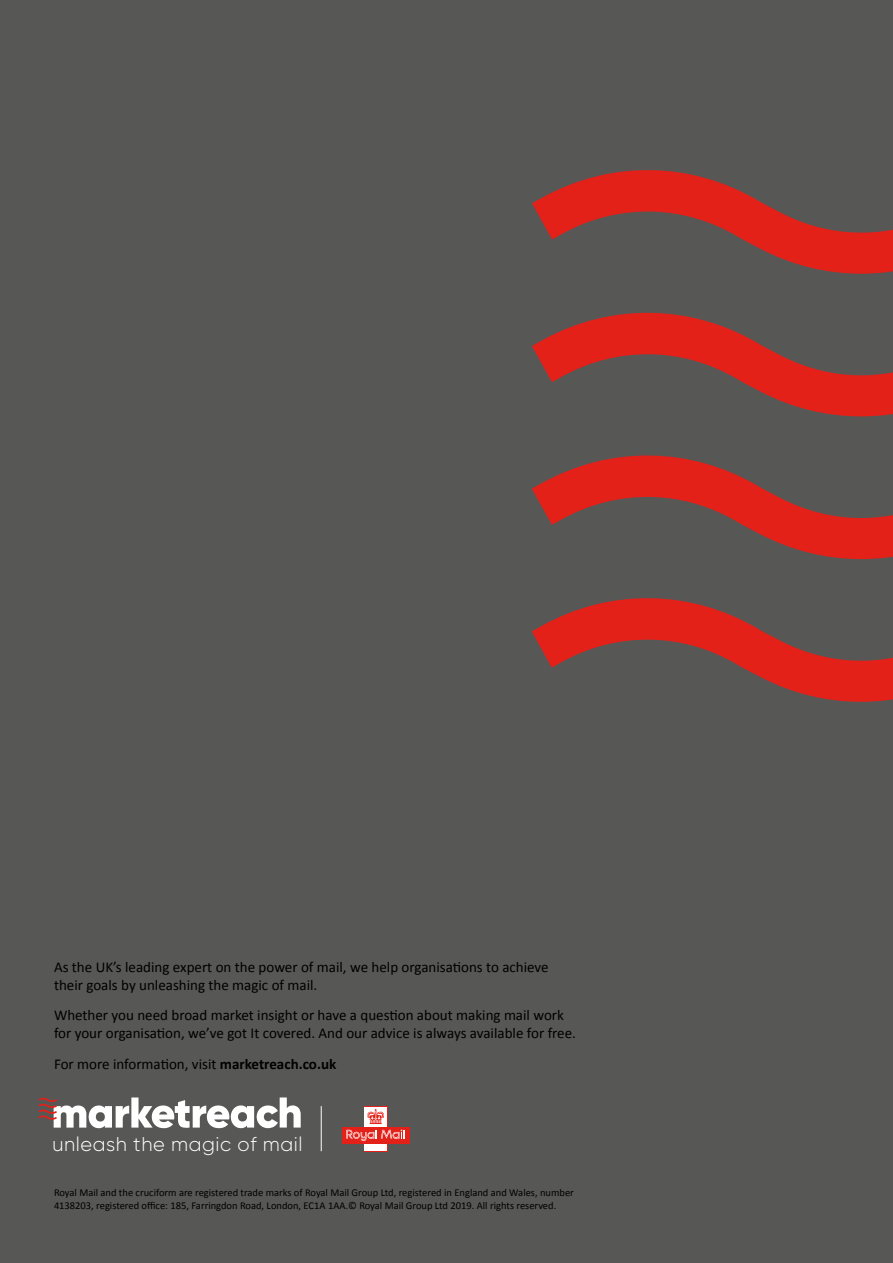
<style>
.page{position:relative;width:893px;height:1263px;background:#fff}
.page>*{position:absolute;margin:0;border:0;box-sizing:border-box;transform-origin:0 0}
.t1{font:300 19.95px "Gilroy";letter-spacing:.025em;color:#fff}
.t2{font:15px/18px "Calibri";color:#000}
.t3{font:10.5px/12.6px "Calibri";color:#000}
.s1{font-weight:700}
</style>
<div class="page">
<div style="left:0;top:1px;width:893px;height:1262px;background:#575756"></div>
<svg style="left:532px;top:312px;width:361px;height:104px"></svg>
<svg style="left:532px;top:170px;width:361px;height:104px"></svg>
<svg style="left:532px;top:598px;width:361px;height:104px"></svg>
<svg style="left:532px;top:455px;width:361px;height:104px"></svg>
<svg style="left:38px;top:1097px;width:263px;height:31px"></svg>
<svg style="left:364px;top:1106px;width:23px;height:45px"></svg>
<div style="left:365px;top:1107px;width:22px;height:43px;background:#fff"></div>
<div style="left:342px;top:1127px;width:67px;height:16px;background:#e32119"></div>
<svg style="left:346px;top:1109px;width:59px;height:32px"></svg>
<hr style="left:321px;top:1106px;width:1px;height:45px;background:#fff">
<p class="t2" style="left:54px;top:957px;width:496px">As the UK’s leading expert on the power of mail, we help organisations to achieve their goals by unleashing the magic of mail.</p>
<p class="t2" style="left:54px;top:1006px;width:523px">Whether you need broad market insight or have a question about making mail work for your organisation, we’ve got It covered. And our advice is always available for free.</p>
<p class="t2" style="left:54px;top:1055px;width:284px">For more information, visit <span class="s1">marketreach.co.uk</span></p>
<h1 class="t1" style="left:52px;top:1132px;width:252px">unleash the magic of mail</h1>
<p class="t3" style="left:54px;top:1186px;width:521px">Royal Mail and the cruciform are registered trade marks of Royal Mail Group Ltd, registered in England and Wales, number<br>4138203, registered office: 185, Farringdon Road, London, EC1A 1AA.© Royal Mail Group Ltd 2019. All rights reserved.</p>
</div>
